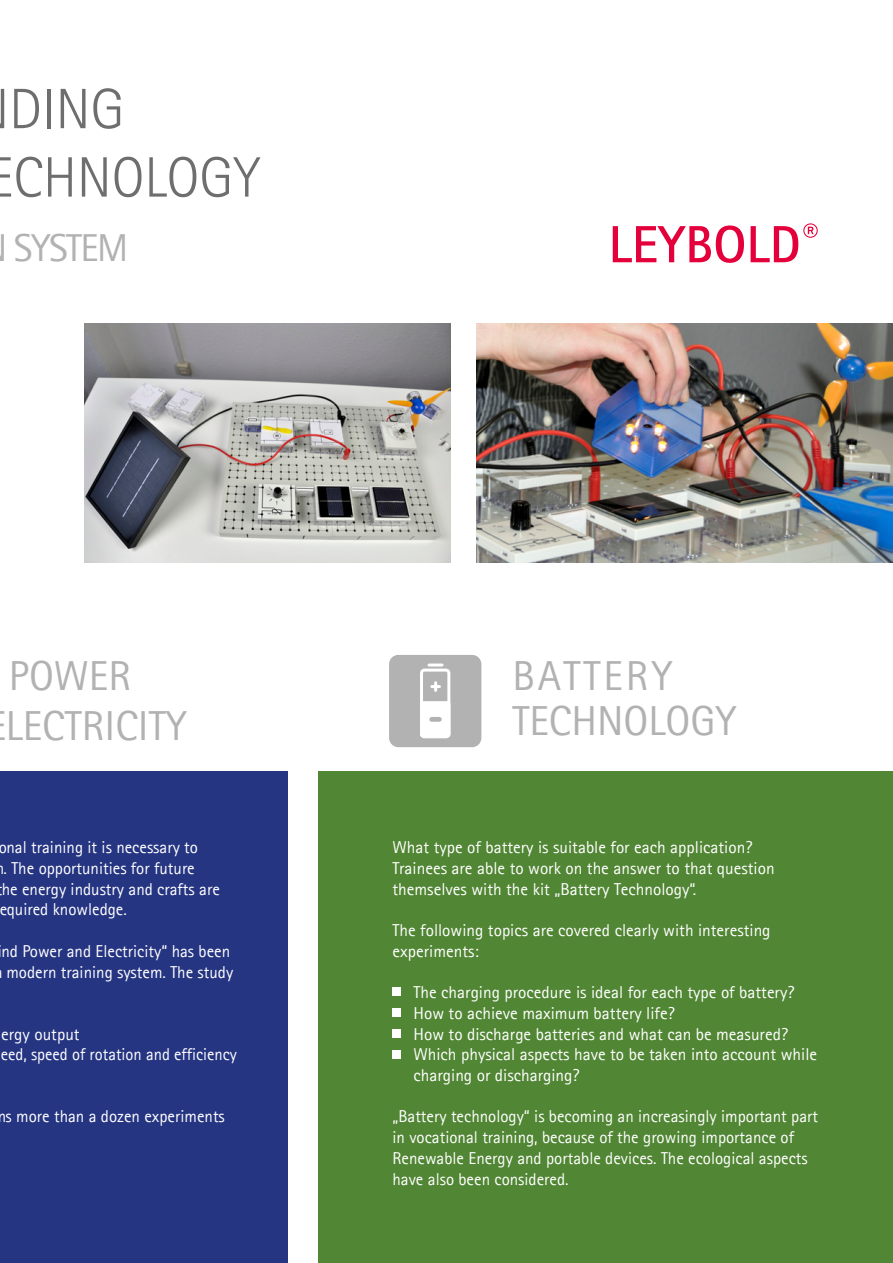
<style>
.page{position:relative;width:893px;height:1263px;background:#fff}
.page>*{position:absolute;margin:0;border:0;box-sizing:border-box;transform-origin:0 0}
.t1{font:300 57px/68.4px "Agfa Rotis Sans Serif";color:#6e6e6e}
.t2{font:42px/50.4px "Agfa Rotis Sans Serif";color:#b2b2b2}
.t3{font:39px "Agfa Rotis Sans Serif";letter-spacing:-.04em;color:#b2b2b2}
.t4{font:17.25px/20.7px "Agfa Rotis Sans Serif";color:#fff}
</style>
<div class="page">
<div style="left:0;top:771px;width:287px;height:492px;background:#263582"></div>
<div style="left:319px;top:771px;width:574px;height:492px;background:#518634"></div>
<div style="left:392px;top:988px;width:9px;height:8px;background:#fff"></div>
<div style="left:392px;top:1008px;width:9px;height:9px;background:#fff"></div>
<div style="left:392px;top:1029px;width:9px;height:8px;background:#fff"></div>
<div style="left:392px;top:1050px;width:9px;height:8px;background:#fff"></div>
<div style="left:389px;top:655px;width:92px;height:92px;background:#b2b2b2;border-radius:9px"></div>
<div style="left:420px;top:669px;width:30px;height:69px;border:3px solid #fff;border-radius:3px"></div>
<svg style="left:429px;top:663px;width:13px;height:3px"></svg>
<div style="left:420px;top:701px;width:30px;height:36px;background:#fff;border-radius:3px"></div>
<svg style="left:432px;top:683px;width:7px;height:7px"></svg>
<svg style="left:432px;top:717px;width:7px;height:5px"></svg>
<img style="left:85px;top:323px;width:366px;height:239px">
<img style="left:476px;top:323px;width:417px;height:239px">
<svg style="left:613px;top:223px;width:205px;height:40px"></svg>
<h1 class="t1" style="left:-12px;top:75px;width:274px;text-indent:21px">DING<br>ECHNOLOGY</h1>
<h3 class="t3" style="left:14px;top:225px;width:116px">SYSTEM</h3>
<h2 class="t2" style="left:6px;top:650px;width:183px">POWER<br>LECTRICITY</h2>
<p class="t2" style="left:512px;top:653px;width:226px;line-height:45px">BATTERY<br>TECHNOLOGY</p>
<p class="t4" style="left:-2px;top:837px;width:223px">onal training it is necessary to<br>. The opportunities for future<br>he energy industry and crafts are equired knowledge.</p>
<p class="t4" style="left:1px;top:940px;width:233px">nd Power and Electricity“ has been modern training system. The study</p>
<p class="t4" style="left:1px;top:1023px;width:238px">ergy output<br>eed, speed of rotation and efficiency</p>
<p class="t4" style="left:-3px;top:1106px;width:229px">ns more than a dozen experiments</p>
<p class="t4" style="left:392px;top:837px;width:384px">What type of battery is suitable for each application?<br>Trainees are able to work on the answer to that question themselves with the kit „Battery Technology“.</p>
<p class="t4" style="left:392px;top:920px;width:380px">The following topics are covered clearly with interesting experiments:</p>
<p class="t4" style="left:413px;top:982px;width:382px">The charging procedure is ideal for each type of battery?</p>
<p class="t4" style="left:413px;top:1002px;width:263px">How to achieve maximum battery life?</p>
<p class="t4" style="left:413px;top:1023px;width:376px">How to discharge batteries and what can be measured?</p>
<p class="t4" style="left:413px;top:1044px;width:405px">Which physical aspects have to be taken into account while charging or discharging?</p>
<p class="t4" style="left:392px;top:1106px;width:427px">„Battery technology“ is becoming an increasingly important part in vocational training, because of the growing importance of Renewable Energy and portable devices. The ecological aspects have also been considered.</p>
</div>
